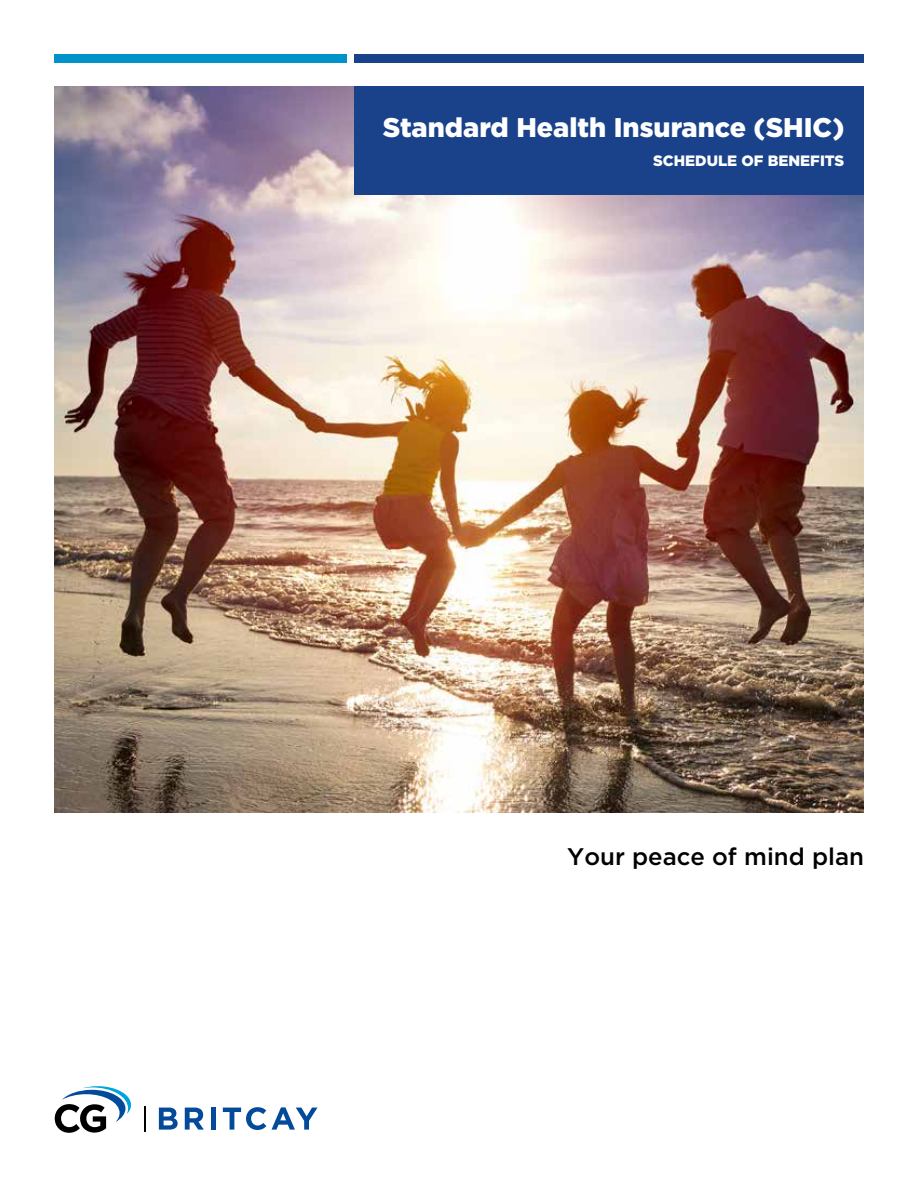
<style>
.page{position:relative;width:918px;height:1188px;background:#fff}
.page>*{position:absolute;margin:0;border:0;box-sizing:border-box;transform-origin:0 0}
.t1{font:900 27px "Gotham";color:#fff}
.t2{font:500 24px "Gotham";color:#000}
.t3{font:900 15px "Gotham";color:#fff}
</style>
<div class="page">
<img style="left:54px;top:86px;width:810px;height:727px">
<div style="left:354px;top:86px;width:510px;height:108px;background:#1a428a"></div>
<div style="left:54px;top:54px;width:293px;height:8px;background:#0093c9"></div>
<div style="left:354px;top:54px;width:510px;height:8px;background:#1a428a"></div>
<svg style="left:144px;top:1106px;width:1px;height:25px"></svg>
<svg style="left:55px;top:1086px;width:76px;height:47px"></svg>
<svg style="left:159px;top:1108px;width:19px;height:22px"></svg>
<svg style="left:185px;top:1108px;width:19px;height:22px"></svg>
<div style="left:211px;top:1108px;width:5px;height:22px;background:#034a9b"></div>
<svg style="left:223px;top:1107px;width:43px;height:23px"></svg>
<svg style="left:272px;top:1107px;width:46px;height:23px"></svg>
<p class="t1" style="left:383px;top:112px;width:463px">Standard Health Insurance (SHIC)</p>
<p class="t3" style="left:653px;top:152px;width:193px">SCHEDULE OF BENEFITS</p>
<p class="t2" style="left:567px;top:841px;width:298px">Your peace of mind plan</p>
</div>
